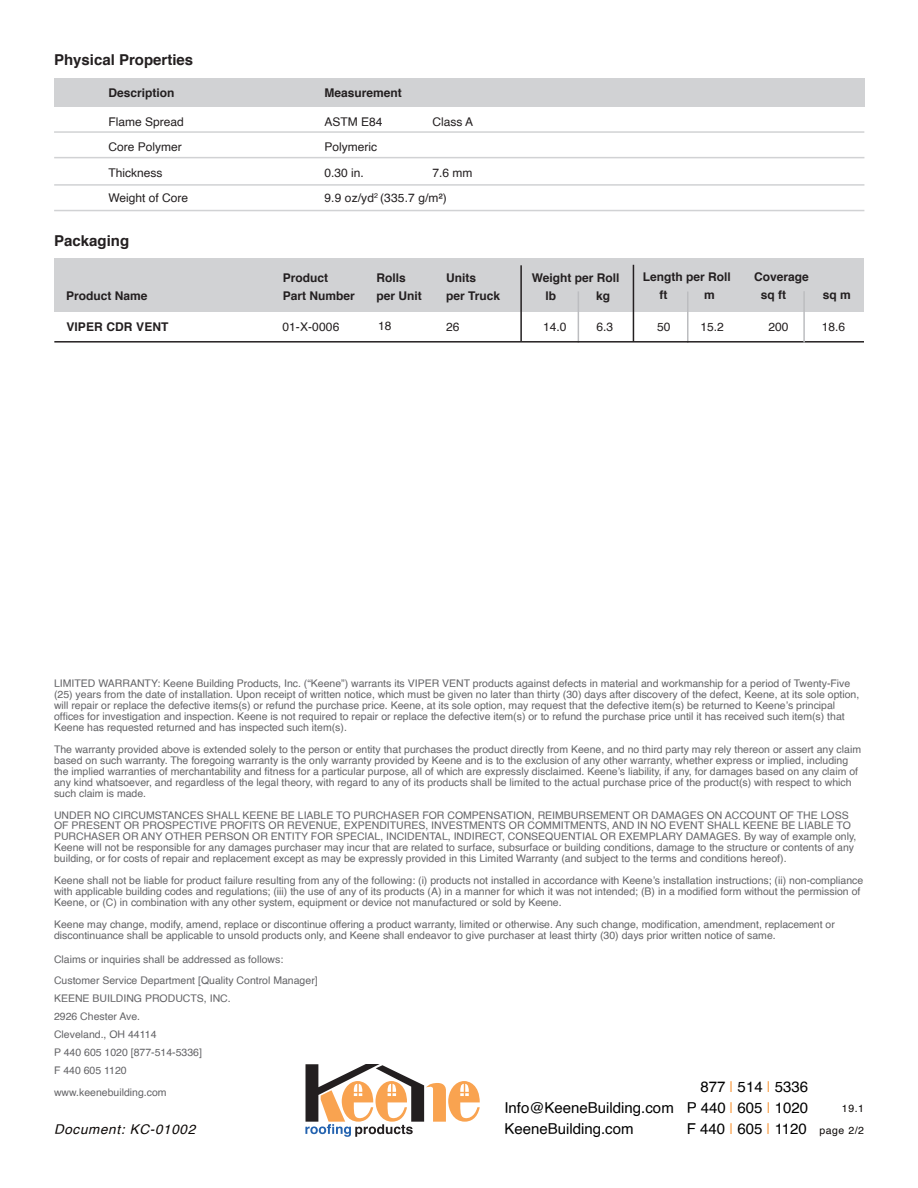
<style>
.page{position:relative;width:918px;height:1188px;background:#fff}
.page>*{position:absolute;margin:0;border:0;box-sizing:border-box;transform-origin:0 0}
.t1{font:15px "Helvetica";color:#000}
.t2{font:700 15px "Helvetica";color:#231f20}
.t3{font:italic 13.5px "Helvetica";letter-spacing:.05em;color:#0c0806}
.t4{font:700 12px "Helvetica";color:#231f20}
.t5{font:12px "Helvetica";color:#231f20}
.t6{font:10.5px/10.9px "Helvetica";color:#636366}
.t7{font:10.5px "Helvetica";letter-spacing:.05em;color:#0c0806}
.s1{color:#f9a350}
</style>
<div class="page">
<svg style="left:305px;top:1064px;width:175px;height:73px"></svg>
<div style="left:54px;top:78px;width:810px;height:29px;background:#d1d2d4"></div>
<hr style="left:54px;top:131px;width:810px;height:2px;background:#d1d2d4">
<hr style="left:54px;top:157px;width:810px;height:1px;background:#d1d2d4">
<hr style="left:54px;top:184px;width:810px;height:2px;background:#d1d2d4">
<hr style="left:54px;top:210px;width:810px;height:1px;background:#d1d2d4">
<div style="left:54px;top:259px;width:810px;height:53px;background:#d1d2d4"></div>
<hr style="left:633px;top:265px;width:1px;height:77px;background:#231f20">
<hr style="left:520px;top:265px;width:2px;height:76px;background:#231f20">
<hr style="left:578px;top:291px;width:1px;height:52px;background:#bcbdc0">
<hr style="left:687px;top:292px;width:2px;height:51px;background:#bcbdc0">
<hr style="left:54px;top:341px;width:810px;height:2px;background:#231f20">
<hr style="left:803px;top:291px;width:2px;height:52px;background:#bcbdc0">
<p class="t2" style="left:54px;top:48px;width:141px">Physical Properties</p>
<p class="t4" style="left:108px;top:83px;width:68px">Description</p>
<p class="t4" style="left:324px;top:83px;width:79px">Measurement</p>
<p class="t5" style="left:108px;top:112px;width:77px">Flame Spread</p>
<p class="t5" style="left:324px;top:112px;width:60px">ASTM E84</p>
<p class="t5" style="left:432px;top:112px;width:42px">Class A</p>
<p class="t5" style="left:108px;top:138px;width:75px">Core Polymer</p>
<p class="t5" style="left:324px;top:138px;width:54px">Polymeric</p>
<p class="t5" style="left:108px;top:163px;width:56px">Thickness</p>
<p class="t5" style="left:324px;top:163px;width:41px">0.30 in.</p>
<p class="t5" style="left:432px;top:163px;width:42px">7.6 mm</p>
<p class="t5" style="left:108px;top:189px;width:81px">Weight of Core</p>
<p class="t5" style="left:324px;top:189px;width:124px">9.9 oz/yd<sup>2</sup> (335.7 g/m²)</p>
<p class="t2" style="left:54px;top:229px;width:77px">Packaging</p>
<p class="t4" style="left:283px;top:269px;width:47px">Product</p>
<p class="t4" style="left:66px;top:287px;width:83px">Product Name</p>
<p class="t4" style="left:283px;top:287px;width:74px">Part Number</p>
<p class="t4" style="left:376px;top:269px;width:31px">Rolls</p>
<p class="t4" style="left:376px;top:287px;width:47px">per Unit</p>
<p class="t4" style="left:446px;top:269px;width:31px">Units</p>
<p class="t4" style="left:446px;top:287px;width:56px">per Truck</p>
<p class="t4" style="left:66px;top:317px;width:104px">VIPER CDR VENT</p>
<p class="t5" style="left:282px;top:317px;width:58px">01-X-0006</p>
<p class="t5" style="left:378px;top:317px;width:15px">18</p>
<p class="t5" style="left:446px;top:317px;width:15px">26</p>
<p class="t4" style="left:532px;top:268px;width:89px">Weight per Roll</p>
<p class="t4" style="left:546px;top:286px;width:12px">lb</p>
<p class="t4" style="left:596px;top:286px;width:16px">kg</p>
<p class="t4" style="left:643px;top:267px;width:90px">Length per Roll</p>
<p class="t4" style="left:659px;top:285px;width:9px">ft</p>
<p class="t4" style="left:704px;top:285px;width:12px">m</p>
<p class="t5" style="left:543px;top:318px;width:25px">14.0</p>
<p class="t5" style="left:596px;top:318px;width:18px">6.3</p>
<p class="t5" style="left:657px;top:318px;width:15px">50</p>
<p class="t5" style="left:701px;top:318px;width:25px">15.2</p>
<p class="t4" style="left:754px;top:267px;width:56px">Coverage</p>
<p class="t4" style="left:761px;top:285px;width:27px">sq ft</p>
<p class="t4" style="left:823px;top:285px;width:30px">sq m</p>
<p class="t5" style="left:769px;top:317px;width:22px">200</p>
<p class="t5" style="left:822px;top:317px;width:25px">18.6</p>
<p class="t6" style="left:54px;top:678px;width:807px">LIMITED WARRANTY: Keene Building Products, Inc. (“Keene”) warrants its VIPER VENT products against defects in material and workmanship for a period of Twenty-Five (25) years from the date of installation. Upon receipt of written notice, which must be given no later than thirty (30) days after discovery of the defect, Keene, at its sole option, will repair or replace the defective items(s) or refund the purchase price. Keene, at its sole option, may request that the defective item(s) be returned to Keene’s principal offices for investigation and inspection. Keene is not required to repair or replace the defective item(s) or to refund the purchase price until it has received such item(s) that Keene has requested returned and has inspected such item(s).</p>
<p class="t6" style="left:54px;top:744px;width:809px">The warranty provided above is extended solely to the person or entity that purchases the product directly from Keene, and no third party may rely thereon or assert any claim based on such warranty. The foregoing warranty is the only warranty provided by Keene and is to the exclusion of any other warranty, whether express or implied, including the implied warranties of merchantability and fitness for a particular purpose, all of which are expressly disclaimed. Keene’s liability, if any, for damages based on any claim of any kind whatsoever, and regardless of the legal theory, with regard to any of its products shall be limited to the actual purchase price of the product(s) with respect to which such claim is made.</p>
<p class="t6" style="left:54px;top:810px;width:804px">UNDER NO CIRCUMSTANCES SHALL KEENE BE LIABLE TO PURCHASER FOR COMPENSATION, REIMBURSEMENT OR DAMAGES ON ACCOUNT OF THE LOSS OF PRESENT OR PROSPECTIVE PROFITS OR REVENUE, EXPENDITURES, INVESTMENTS OR COMMITMENTS, AND IN NO EVENT SHALL KEENE BE LIABLE TO PURCHASER OR ANY OTHER PERSON OR ENTITY FOR SPECIAL, INCIDENTAL, INDIRECT, CONSEQUENTIAL OR EXEMPLARY DAMAGES. By way of example only, Keene will not be responsible for any damages purchaser may incur that are related to surface, subsurface or building conditions, damage to the structure or contents of any building, or for costs of repair and replacement except as may be expressly provided in this Limited Warranty (and subject to the terms and conditions hereof).</p>
<p class="t6" style="left:54px;top:875px;width:811px">Keene shall not be liable for product failure resulting from any of the following: (i) products not installed in accordance with Keene’s installation instructions; (ii) non-compliance with applicable building codes and regulations; (iii) the use of any of its products (A) in a manner for which it was not intended; (B) in a modified form without the permission of<br>Keene, or (C) in combination with any other system, equipment or device not manufactured or sold by Keene.</p>
<p class="t6" style="left:54px;top:919px;width:782px">Keene may change, modify, amend, replace or discontinue offering a product warranty, limited or otherwise. Any such change, modification, amendment, replacement or discontinuance shall be applicable to unsold products only, and Keene shall endeavor to give purchaser at least thirty (30) days prior written notice of same.</p>
<p class="t6" style="left:54px;top:954px;width:231px">Claims or inquiries shall be addressed as follows:</p>
<p class="t6" style="left:54px;top:975px;width:265px">Customer Service Department [Quality Control Manager]</p>
<p class="t6" style="left:54px;top:993px;width:178px">KEENE BUILDING PRODUCTS, INC.</p>
<p class="t6" style="left:54px;top:1011px;width:88px">2926 Chester Ave.</p>
<p class="t6" style="left:54px;top:1029px;width:104px">Cleveland., OH 44114</p>
<p class="t6" style="left:54px;top:1047px;width:150px">P 440 605 1020 [877-514-5336]</p>
<p class="t6" style="left:54px;top:1065px;width:74px">F 440 605 1120</p>
<p class="t6" style="left:54px;top:1087px;width:114px">www.keenebuilding.com</p>
<p class="t1" style="left:701px;top:1075px;width:109px">877 <span class="s1">|</span> 514 <span class="s1">|</span> 5336</p>
<p class="t1" style="left:687px;top:1096px;width:123px">P 440 <span class="s1">|</span> 605 <span class="s1">|</span> 1020</p>
<p class="t1" style="left:504px;top:1096px;width:171px">Info@KeeneBuilding.com</p>
<p class="t1" style="left:504px;top:1117px;width:131px">KeeneBuilding.com</p>
<p class="t7" style="left:842px;top:1101px;width:24px">19.1</p>
<p class="t3" style="left:54px;top:1119px;width:143px">Document: KC-01002</p>
<p class="t1" style="left:687px;top:1117px;width:122px">F 440 <span class="s1">|</span> 605 <span class="s1">|</span> 1120</p>
<p class="t7" style="left:819px;top:1123px;width:46px">page 2/2</p>
</div>
